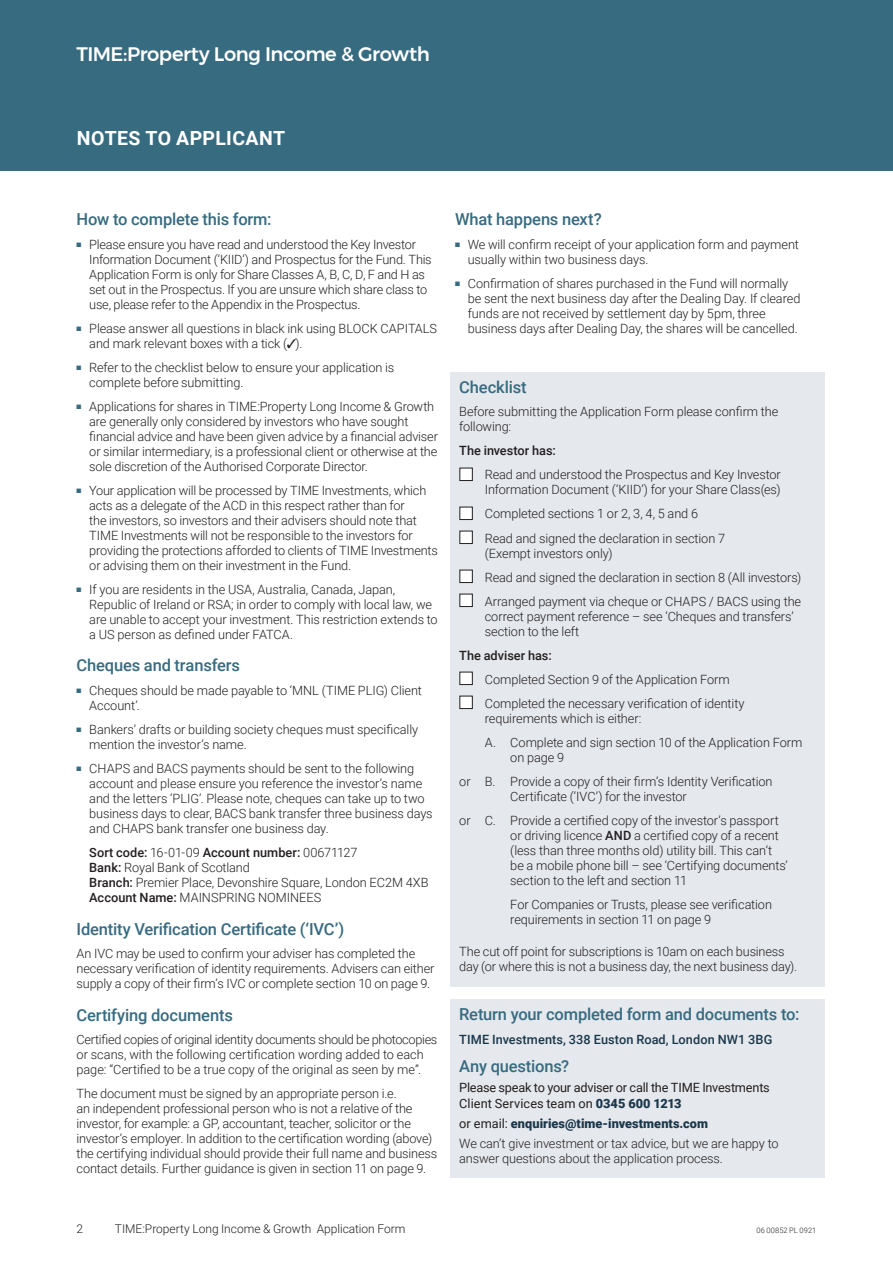
<style>
.page{position:relative;width:893px;height:1263px;background:#fff}
.page>*{position:absolute;margin:0;border:0;box-sizing:border-box;transform-origin:0 0}
.Header_1{font:500 19.5px "Montserrat";letter-spacing:-.025em;color:#fff}
.Header_1-2{font:700 19.5px "Roboto";letter-spacing:.02em;color:#fff}
.Header_4{font:500 16.5px "Roboto";letter-spacing:-.01em;color:#376b80}
.Body_-_text{font:300 12.75px/15px "Roboto";letter-spacing:-.01em;color:#231f20}
.t1{font:12.75px/15.8px "Roboto";letter-spacing:-.015em;color:#231f20}
.t2{font:500 12.75px "Roboto";letter-spacing:.005em;color:#1a374b}
.t3{font:900 12.75px "Roboto";letter-spacing:.005em;color:#1a374b}
.Body_-_text-2{font:500 12.75px "Roboto";color:#231f20}
.t4{font:300 12px "Roboto";color:#231f20}
.t5{font:300 7.5px "Roboto";letter-spacing:.02em;color:#231f20}
.s1{color:#376b80}
.s2{font-weight:500}
.s3{font-size:18px;color:#fff}
.s4{font-weight:900;color:#1a374b}
.s5{font-weight:400;color:#231f20}
</style>
<div class="page">
<div style="left:0;top:0;width:893px;height:170px;background:#376b80"></div>
<div style="left:451px;top:372px;width:374px;height:614px;background:#e5e8ec"></div>
<div style="left:451px;top:999px;width:374px;height:179px;background:#e5e8ec"></div>
<p class="Header_1" style="left:77px;top:39px;width:355px">TIME:Property Long Income &amp; Growth</p>
<p class="Header_1-2" style="left:77px;top:124px;width:210px">NOTES TO APPLICANT</p>
<p class="Header_4" style="left:77px;top:208px;width:196px">How to complete this form:</p>
<p class="Body_-_text" style="left:89px;top:236px;width:344px;text-indent:-13px"><span class="s1">■</span> Please ensure you have read and understood the Key Investor Information Document (‘KIID’) and Prospectus for the Fund. This Application Form is only for Share Classes A, B, C, D, F and H as set out in the Prospectus. If you are unsure which share class to use, please refer to the Appendix in the Prospectus.</p>
<p class="Body_-_text" style="left:89px;top:320px;width:349px;text-indent:-13px"><span class="s1">■</span> Please answer all questions in black ink using BLOCK CAPITALS and mark relevant boxes with a tick (✓).</p>
<p class="Body_-_text" style="left:89px;top:359px;width:307px;text-indent:-13px"><span class="s1">■</span> Refer to the checklist below to ensure your application is complete before submitting.</p>
<p class="Body_-_text" style="left:89px;top:398px;width:350px;text-indent:-13px"><span class="s1">■</span> Applications for shares in TIME:Property Long Income &amp; Growth are generally only considered by investors who have sought financial advice and have been given advice by a financial adviser or similar intermediary, is a professional client or otherwise at the sole discretion of the Authorised Corporate Director.</p>
<p class="Body_-_text" style="left:89px;top:482px;width:350px;text-indent:-13px"><span class="s1">■</span> Your application will be processed by TIME Investments, which acts as a delegate of the ACD in this respect rather than for<br>the investors, so investors and their advisers should note that TIME Investments will not be responsible to the investors for providing the protections afforded to clients of TIME Investments or advising them on their investment in the Fund.</p>
<p class="Body_-_text" style="left:89px;top:581px;width:350px;text-indent:-13px"><span class="s1">■</span> If you are residents in the USA, Australia, Canada, Japan, Republic of Ireland or RSA; in order to comply with local law, we are unable to accept your investment. This restriction extends to a US person as defined under FATCA.</p>
<p class="Header_4" style="left:77px;top:654px;width:165px">Cheques and transfers</p>
<p class="Body_-_text" style="left:89px;top:682px;width:334px;text-indent:-13px"><span class="s1">■</span> Cheques should be made payable to ‘MNL (TIME PLIG) Client<br>Account’.</p>
<p class="Body_-_text" style="left:89px;top:721px;width:330px;text-indent:-13px"><span class="s1">■</span> Bankers’ drafts or building society cheques must specifically mention the investor’s name.</p>
<p class="Body_-_text" style="left:89px;top:760px;width:345px;text-indent:-13px"><span class="s1">■</span> CHAPS and BACS payments should be sent to the following account and please ensure you reference the investor’s name and the letters ‘PLIG’. Please note, cheques can take up to two business days to clear, BACS bank transfer three business days and CHAPS bank transfer one business day.</p>
<p class="Body_-_text" style="left:89px;top:844px;width:341px"><span class="s2">Sort code:</span> 16-01-09 <span class="s2">Account number:</span> 00671127<br><span class="s2">Bank:</span> Royal Bank of Scotland<br><span class="s2">Branch:</span> Premier Place, Devonshire Square, London EC2M 4XB <span class="s2">Account Name:</span> MAINSPRING NOMINEES</p>
<p class="Header_4" style="left:77px;top:917px;width:269px">Identity Verification Certificate (‘IVC’)</p>
<p class="Body_-_text" style="left:77px;top:945px;width:359px">An IVC may be used to confirm your adviser has completed the necessary verification of identity requirements. Advisers can either supply a copy of their firm’s IVC or complete section 10 on page 9.</p>
<p class="Header_4" style="left:77px;top:1003px;width:158px">Certifying documents</p>
<p class="Body_-_text" style="left:77px;top:1032px;width:362px">Certified copies of original identity documents should be photocopies or scans, with the following certification wording added to each page: “Certified to be a true copy of the original as seen by me”.</p>
<p class="Body_-_text" style="left:77px;top:1086px;width:362px">The document must be signed by an appropriate person i.e.<br>an independent professional person who is not a relative of the investor, for example: a GP, accountant, teacher, solicitor or the investor’s employer. In addition to the certification wording (above) the certifying individual should provide their full name and business contact details. Further guidance is given in section 11 on page 9.</p>
<p class="Header_4" style="left:455px;top:208px;width:148px">What happens next?</p>
<p class="Body_-_text" style="left:468px;top:236px;width:333px;text-indent:-13px"><span class="s1">■</span> We will confirm receipt of your application form and payment usually within two business days.</p>
<p class="Body_-_text" style="left:468px;top:275px;width:334px;text-indent:-13px"><span class="s1">■</span> Confirmation of shares purchased in the Fund will normally be sent the next business day after the Dealing Day. If cleared funds are not received by settlement day by 5pm, three business days after Dealing Day, the shares will be cancelled.</p>
<p class="Header_4" style="left:459px;top:376px;width:69px">Checklist</p>
<p class="Body_-_text" style="left:459px;top:404px;width:321px">Before submitting the Application Form please confirm the following:</p>
<p class="Body_-_text-2" style="left:459px;top:442px;width:98px">The investor has:</p>
<p class="Body_-_text" style="left:473px;top:467px;width:310px;text-align:right"><span class="s3">■</span> Read and understood the Prospectus and Key Investor<br>Information Document (‘KIID’) for your Share Class(es)</p>
<p class="Body_-_text" style="left:473px;top:506px;width:227px"><span class="s3">■</span> Completed sections 1 or 2, 3, 4, 5 and 6</p>
<p class="Body_-_text" style="left:485px;top:530px;width:242px;text-indent:-12px"><span class="s3">■</span> Read and signed the declaration in section 7 (Exempt investors only)</p>
<p class="Body_-_text" style="left:473px;top:569px;width:330px"><span class="s3">■</span> Read and signed the declaration in section 8 (All investors)</p>
<p class="Body_-_text" style="left:485px;top:593px;width:318px;text-indent:-12px"><span class="s3">■</span> Arranged payment via cheque or CHAPS / BACS using the correct payment reference – see ‘Cheques and transfers’ section to the left</p>
<p class="Body_-_text-2" style="left:459px;top:646px;width:94px">The adviser has:</p>
<p class="Body_-_text" style="left:473px;top:671px;width:259px"><span class="s3">■</span> Completed Section 9 of the Application Form</p>
<p class="Body_-_text" style="left:485px;top:695px;width:261px;text-indent:-12px"><span class="s3">■</span> Completed the necessary verification of identity requirements which is either:</p>
<p class="Body_-_text" style="left:510px;top:734px;width:294px;text-indent:-26px">A. Complete and sign section 10 of the Application Form on page 9</p>
<p class="Body_-_text" style="left:510px;top:773px;width:264px;text-indent:-51px">or B. Provide a copy of their firm’s Identity Verification<br>Certificate (‘IVC’) for the investor</p>
<p class="Body_-_text" style="left:510px;top:812px;width:279px;text-indent:-51px">or C. Provide a certified copy of the investor’s passport or driving licence <span class="s2">AND</span> a certified copy of a recent (less than three months old) utility bill. This can’t be a mobile phone bill – see ‘Certifying documents’ section to the left and section 11</p>
<p class="Body_-_text" style="left:510px;top:896px;width:263px">For Companies or Trusts, please see verification requirements in section 11 on page 9</p>
<p class="Body_-_text" style="left:459px;top:943px;width:339px">The cut off point for subscriptions is 10am on each business day (or where this is not a business day, the next business day).</p>
<p class="Header_4" style="left:459px;top:1003px;width:342px">Return your completed form and documents to:</p>
<p class="t2" style="left:459px;top:1031px;width:315px">TIME Investments, 338 Euston Road, London NW1 3BG</p>
<p class="Header_4" style="left:459px;top:1055px;width:111px">Any questions?</p>
<p class="t1" style="left:459px;top:1079px;width:312px">Please speak to your adviser or call the TIME Investments<br>Client Services team on <span class="s4">0345 600 1213</span></p>
<p class="t3" style="left:459px;top:1115px;width:250px"><span class="s5">or email:</span> enquiries@time-investments.com</p>
<p class="Body_-_text" style="left:459px;top:1136px;width:321px;line-height:14.2px">We can’t give investment or tax advice, but we are happy to answer questions about the application process.</p>
<p class="t4" style="left:77px;top:1220px;width:8px">2</p>
<p class="t4" style="left:115px;top:1220px;width:292px">TIME:Property Long Income &amp; Growth Application Form</p>
<p class="t5" style="left:756px;top:1225px;width:62px">06 00852 PL 0921</p>
</div>
